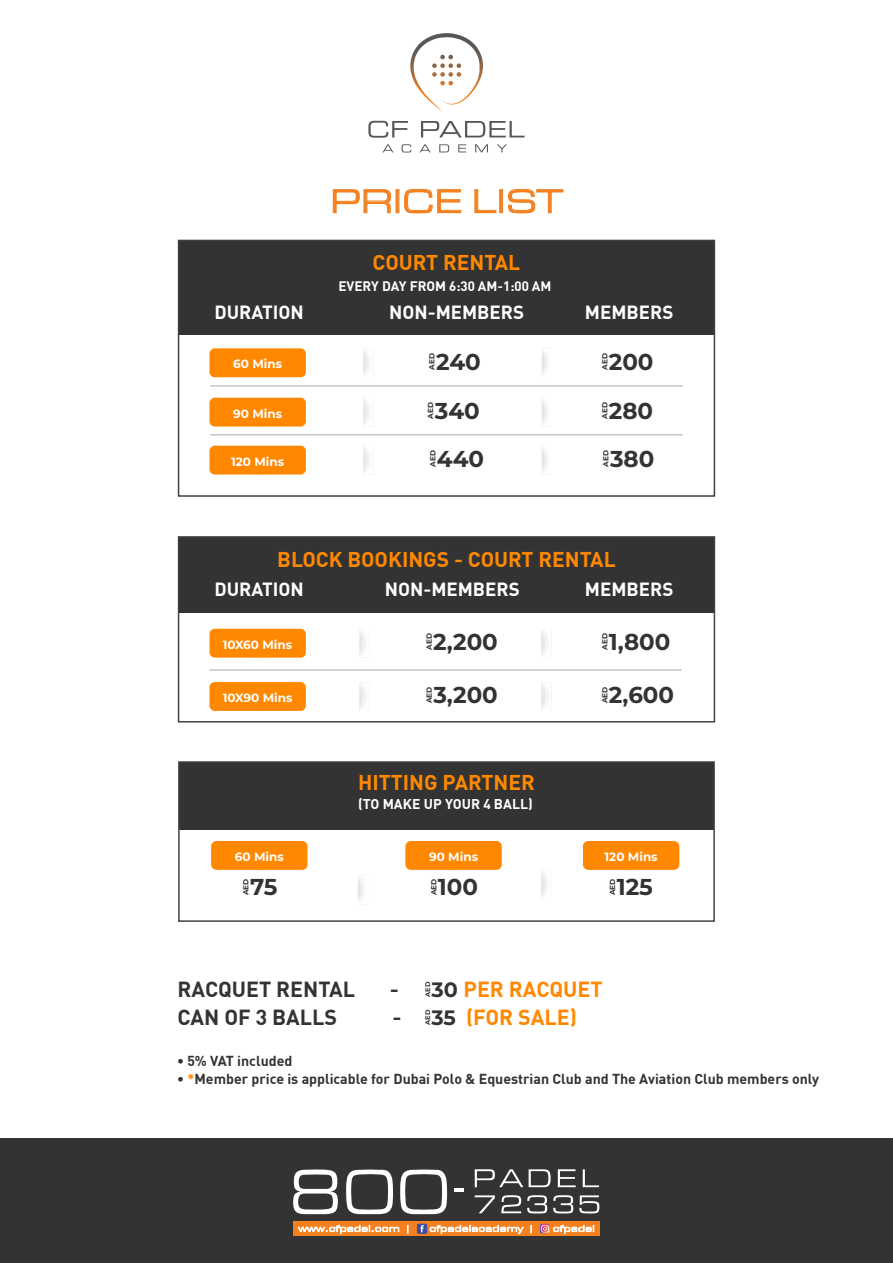
<style>
.page{position:relative;width:893px;height:1263px;background:#fff}
.page>*{position:absolute;margin:0;border:0;box-sizing:border-box;transform-origin:0 0}
.t1{font:34.5px "Eurostile Extended";color:#f48020}
.t2{font:700 22.95px "Montserrat";color:#333}
.t3{font:700 21.45px "Adihaus DIN";color:#333}
.t4{font:700 21.45px "Adihaus DIN";color:#f80}
.t5{font:700 21px "Adihaus DIN";color:#f80}
.t6{font:700 20.85px "Montserrat";color:#333}
.t7{font:700 18.75px "Adihaus DIN";color:#fff}
.t8{font:700 14.1px "Adihaus DIN";color:#333}
.t9{font:700 13.95px "Adihaus DIN";color:#fff}
.t10{font:700 13.5px "Adihaus DIN";color:#fff}
.t11{font:700 12px "Montserrat";color:#fff}
.t12{font:700 7.35px "Montserrat";color:#333}
.t13{font:700 6.75px "Montserrat";color:#333}
.s1{font-family:"Montserrat";font-size:20.85px;color:#333}
.s2{color:#f80}
</style>
<div class="page">
<div style="left:0;top:1138px;width:893px;height:125px;background:#333"></div>
<svg style="left:293px;top:1169px;width:45px;height:45px"></svg>
<svg style="left:346px;top:1169px;width:47px;height:45px"></svg>
<svg style="left:400px;top:1169px;width:47px;height:45px"></svg>
<svg style="left:454px;top:1189px;width:10px;height:3px"></svg>
<div style="left:293px;top:1222px;width:307px;height:14px;background:#f48020"></div>
<svg style="left:298px;top:1225px;width:101px;height:9px"></svg>
<svg style="left:430px;top:1225px;width:94px;height:9px"></svg>
<div style="left:417px;top:1223px;width:10px;height:11px;background:#3f4da1;border-radius:2px"></div>
<svg style="left:420px;top:1225px;width:4px;height:7px"></svg>
<svg style="left:540px;top:1223px;width:54px;height:11px"></svg>
<svg style="left:475px;top:1169px;width:48px;height:18px"></svg>
<svg style="left:529px;top:1169px;width:22px;height:18px"></svg>
<svg style="left:558px;top:1169px;width:18px;height:18px"></svg>
<svg style="left:583px;top:1169px;width:16px;height:18px"></svg>
<svg style="left:475px;top:1195px;width:20px;height:18px"></svg>
<svg style="left:501px;top:1195px;width:20px;height:18px"></svg>
<svg style="left:527px;top:1195px;width:20px;height:18px"></svg>
<svg style="left:553px;top:1195px;width:20px;height:18px"></svg>
<svg style="left:579px;top:1195px;width:20px;height:18px"></svg>
<svg style="left:333px;top:189px;width:58px;height:24px"></svg>
<svg style="left:404px;top:189px;width:57px;height:25px"></svg>
<svg style="left:474px;top:189px;width:23px;height:24px"></svg>
<div style="left:499px;top:189px;width:4px;height:24px;border:1px solid #f48020"></div>
<svg style="left:508px;top:189px;width:56px;height:25px"></svg>
<div style="left:179px;top:240px;width:535px;height:95px;background:#333"></div>
<svg style="left:363px;top:349px;width:6px;height:27px"></svg>
<svg style="left:542px;top:351px;width:5px;height:23px"></svg>
<svg style="left:363px;top:398px;width:6px;height:27px"></svg>
<svg style="left:542px;top:400px;width:5px;height:24px"></svg>
<svg style="left:363px;top:446px;width:6px;height:27px"></svg>
<svg style="left:542px;top:448px;width:5px;height:24px"></svg>
<div style="left:178px;top:240px;width:537px;height:257px;border:2px solid #414042"></div>
<div style="left:209px;top:348px;width:97px;height:29px;background:#f80"></div>
<div style="left:209px;top:398px;width:97px;height:29px;background:#f80"></div>
<div style="left:209px;top:446px;width:97px;height:29px;background:#f80"></div>
<div style="left:179px;top:762px;width:534px;height:67px;background:#333"></div>
<svg style="left:358px;top:878px;width:5px;height:23px"></svg>
<svg style="left:541px;top:870px;width:6px;height:26px"></svg>
<div style="left:178px;top:761px;width:537px;height:161px;border:2px solid #414042"></div>
<div style="left:211px;top:841px;width:97px;height:29px;background:#f80"></div>
<div style="left:405px;top:841px;width:97px;height:29px;background:#f80"></div>
<div style="left:583px;top:841px;width:96px;height:29px;background:#f80"></div>
<hr style="left:210px;top:386px;width:473px;height:1px;background:#a7a9ac">
<hr style="left:210px;top:435px;width:473px;height:1px;background:#a7a9ac">
<div style="left:179px;top:537px;width:535px;height:75px;background:#333"></div>
<svg style="left:359px;top:629px;width:6px;height:27px"></svg>
<svg style="left:359px;top:682px;width:6px;height:28px"></svg>
<svg style="left:541px;top:629px;width:6px;height:27px"></svg>
<svg style="left:541px;top:682px;width:6px;height:28px"></svg>
<div style="left:178px;top:536px;width:537px;height:186px;border:2px solid #414042"></div>
<div style="left:209px;top:629px;width:97px;height:29px;background:#f80"></div>
<div style="left:209px;top:682px;width:97px;height:29px;background:#f80"></div>
<hr style="left:209px;top:670px;width:473px;height:1px;background:#a7a9ac">
<svg style="left:410px;top:33px;width:73px;height:79px"></svg>
<svg style="left:383px;top:144px;width:10px;height:8px"></svg>
<svg style="left:402px;top:144px;width:9px;height:8px"></svg>
<svg style="left:420px;top:144px;width:11px;height:8px"></svg>
<svg style="left:439px;top:144px;width:10px;height:8px"></svg>
<svg style="left:458px;top:144px;width:8px;height:8px"></svg>
<svg style="left:475px;top:144px;width:13px;height:8px"></svg>
<svg style="left:497px;top:144px;width:10px;height:8px"></svg>
<svg style="left:368px;top:121px;width:40px;height:17px"></svg>
<svg style="left:421px;top:121px;width:104px;height:16px"></svg>
<h1 class="t1" style="left:330px;top:183px;width:234px">PRICE LIST</h1>
<h3 class="t5" style="left:373px;top:245px;width:149px">COURT RENTAL</h3>
<p class="t10" style="left:338px;top:275px;width:215px">EVERY DAY FROM 6:30 AM-1:00 AM</p>
<h3 class="t7" style="left:214px;top:296px;width:91px">DURATION</h3>
<h3 class="t7" style="left:389px;top:296px;width:137px">NON-MEMBERS</h3>
<h3 class="t7" style="left:585px;top:296px;width:90px">MEMBERS</h3>
<p class="t11" style="left:233px;top:355px;width:50px">60 Mins</p>
<p class="t11" style="left:233px;top:405px;width:50px">90 Mins</p>
<p class="t11" style="left:231px;top:453px;width:55px">120 Mins</p>
<p class="t12" style="left:427px;top:370px;width:18px;rotate:-90deg">AED</p>
<h2 class="t2" style="left:436px;top:345px;width:46px">240</h2>
<p class="t12" style="left:599px;top:370px;width:18px;rotate:-90deg">AED</p>
<h2 class="t2" style="left:609px;top:345px;width:46px">200</h2>
<p class="t12" style="left:425px;top:419px;width:18px;rotate:-90deg">AED</p>
<h2 class="t2" style="left:435px;top:394px;width:47px">340</h2>
<p class="t12" style="left:599px;top:419px;width:18px;rotate:-90deg">AED</p>
<h2 class="t2" style="left:609px;top:394px;width:46px">280</h2>
<p class="t12" style="left:427px;top:467px;width:18px;rotate:-90deg">AED</p>
<h2 class="t2" style="left:437px;top:442px;width:49px">440</h2>
<p class="t12" style="left:601px;top:467px;width:18px;rotate:-90deg">AED</p>
<h2 class="t2" style="left:610px;top:442px;width:46px">380</h2>
<h3 class="t5" style="left:277px;top:542px;width:340px">BLOCK BOOKINGS - COURT RENTAL</h3>
<h3 class="t7" style="left:214px;top:574px;width:91px">DURATION</h3>
<h3 class="t7" style="left:385px;top:574px;width:137px">NON-MEMBERS</h3>
<h3 class="t7" style="left:585px;top:574px;width:90px">MEMBERS</h3>
<p class="t11" style="left:223px;top:636px;width:71px">10X60 Mins</p>
<p class="t11" style="left:223px;top:689px;width:71px">10X90 Mins</p>
<p class="t12" style="left:424px;top:650px;width:18px;rotate:-90deg">AED</p>
<h2 class="t2" style="left:433px;top:625px;width:66px">2,200</h2>
<p class="t12" style="left:599px;top:650px;width:18px;rotate:-90deg">AED</p>
<h2 class="t2" style="left:609px;top:625px;width:63px">1,800</h2>
<p class="t12" style="left:424px;top:703px;width:18px;rotate:-90deg">AED</p>
<h2 class="t2" style="left:433px;top:678px;width:66px">3,200</h2>
<p class="t12" style="left:599px;top:703px;width:18px;rotate:-90deg">AED</p>
<h2 class="t2" style="left:609px;top:678px;width:67px">2,600</h2>
<h3 class="t5" style="left:358px;top:765px;width:178px">HITTING PARTNER</h3>
<p class="t9" style="left:358px;top:793px;width:176px">(TO MAKE UP YOUR 4 BALL)</p>
<p class="t11" style="left:235px;top:848px;width:50px">60 Mins</p>
<p class="t11" style="left:429px;top:848px;width:50px">90 Mins</p>
<p class="t11" style="left:605px;top:848px;width:55px">120 Mins</p>
<p class="t12" style="left:241px;top:895px;width:18px;rotate:-90deg">AED</p>
<h2 class="t2" style="left:250px;top:871px;width:29px">75</h2>
<p class="t12" style="left:428px;top:895px;width:18px;rotate:-90deg">AED</p>
<h2 class="t2" style="left:438px;top:871px;width:42px">100</h2>
<p class="t12" style="left:607px;top:895px;width:18px;rotate:-90deg">AED</p>
<h2 class="t2" style="left:617px;top:871px;width:38px">125</h2>
<h3 class="t3" style="left:178px;top:971px;width:179px">RACQUET RENTAL</h3>
<h3 class="t3" style="left:390px;top:971px;width:11px">-</h3>
<h3 class="t4" style="left:432px;top:971px;width:173px"><span class="s1">30</span> PER RACQUET</h3>
<h3 class="t3" style="left:178px;top:999px;width:161px">CAN OF 3 BALLS</h3>
<h3 class="t3" style="left:392px;top:999px;width:11px">-</h3>
<h3 class="t4" style="left:466px;top:999px;width:112px">(FOR SALE)</h3>
<p class="t8" style="left:177px;top:1049px;width:117px">• 5% VAT included</p>
<p class="t8" style="left:177px;top:1067px;width:643px">• <span class="s2">*</span>Member price is applicable for Dubai Polo &amp; Equestrian Club and The Aviation Club members only</p>
<p class="t13" style="left:423px;top:997px;width:17px;rotate:-90deg">AED</p>
<p class="t13" style="left:423px;top:1025px;width:17px;rotate:-90deg">AED</p>
<h3 class="t6" style="left:432px;top:1002px;width:26px">35</h3>
</div>
